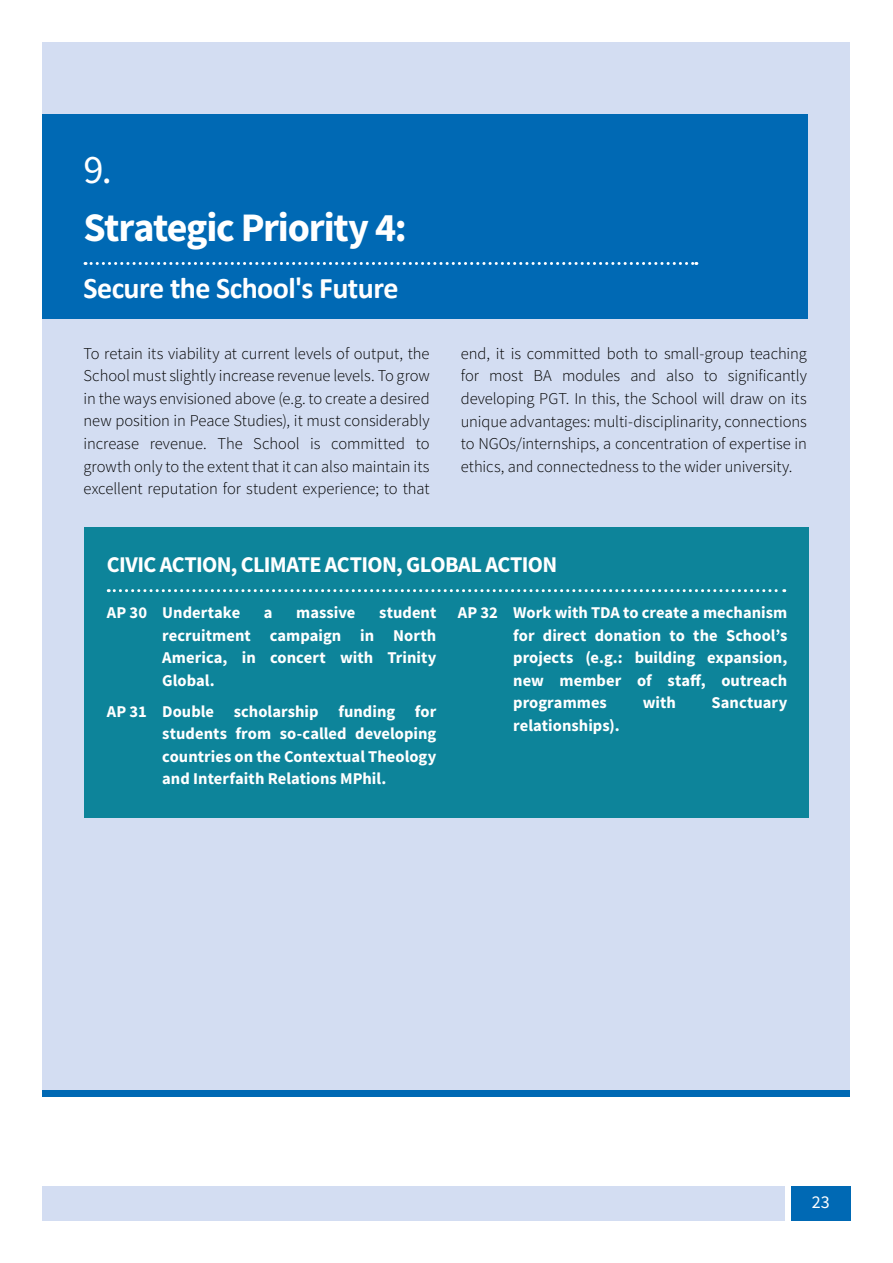
<style>
.page{position:relative;width:893px;height:1263px;background:#fff}
.page>*{position:absolute;margin:0;border:0;box-sizing:border-box;transform-origin:0 0}
.t1{font:700 40.5px "Source Sans Pro";letter-spacing:-.03em;color:#fff}
.t2{font:40.5px "Source Sans Pro";color:#fff}
.t3{font:700 30px "Calibri";letter-spacing:-.02em;color:#fff}
.t4{font:700 22.5px "Source Sans Pro";letter-spacing:-.03em;color:#fff}
.t5{font:18px "Source Sans Pro";color:#fff}
.t6{font:300 16.5px/22.5px "Source Sans Pro";color:#000;text-align:justify}
.t7{font:700 16.5px/22.5px "Source Sans Pro";letter-spacing:.005em;color:#fff;text-align:justify}
</style>
<div class="page">
<div style="left:43px;top:43px;width:807px;height:1054px;background:#d3ddf2"></div>
<div style="left:43px;top:1091px;width:807px;height:6px;background:#0069b4"></div>
<div style="left:791px;top:1186px;width:59px;height:34px;background:#0069b4"></div>
<div style="left:43px;top:1186px;width:741px;height:34px;background:#d3ddf2"></div>
<div style="left:43px;top:115px;width:765px;height:204px;background:#0069b4"></div>
<svg style="left:85px;top:262px;width:612px;height:3px"></svg>
<div style="left:84px;top:527px;width:725px;height:291px;background:#0d849a"></div>
<svg style="left:108px;top:589px;width:677px;height:3px"></svg>
<h1 class="t2" style="left:84px;top:144px;width:30px">9.</h1>
<h1 class="t1" style="left:84px;top:200px;width:325px">Strategic Priority 4:</h1>
<h2 class="t3" style="left:84px;top:267px;width:316px">Secure the School's Future</h2>
<p class="t6" style="left:84px;top:342px;width:348px">To retain its viability at current levels of output, the School must slightly increase revenue levels. To grow in the ways envisioned above (e.g. to create a desired new position in Peace Studies), it must considerably increase revenue. The School is committed to growth only to the extent that it can also maintain its excellent reputation for student experience; to that</p>
<p class="t6" style="left:461px;top:342px;width:348px">end, it is committed both to small-group teaching for most BA modules and also to significantly developing PGT. In this, the School will draw on its unique advantages: multi-disciplinarity, connections to NGOs/internships, a concentration of expertise in ethics, and connectedness to the wider university.</p>
<h3 class="t4" style="left:107px;top:549px;width:452px">CIVIC ACTION, CLIMATE ACTION, GLOBAL ACTION</h3>
<p class="t7" style="left:107px;top:601px;width:135px">AP 30 Undertake</p>
<p class="t7" style="left:264px;top:601px;width:10px">a</p>
<p class="t7" style="left:296px;top:601px;width:61px">massive</p>
<p class="t7" style="left:513px;top:601px;width:276px;text-indent:-56px">AP 32 Work with TDA to create a mechanism for direct donation to the School’s projects (e.g.: building expansion, new member of staff, outreach programmes</p>
<p class="t7" style="left:162px;top:601px;width:276px;text-indent:217px">student recruitment campaign in North America, in concert with Trinity Global.</p>
<p class="t7" style="left:162px;top:700px;width:276px;text-indent:-56px">AP 31 Double scholarship funding for students from so-called developing countries on the Contextual Theology and Interfaith Relations MPhil.</p>
<p class="t7" style="left:643px;top:691px;width:35px">with</p>
<p class="t7" style="left:712px;top:691px;width:77px">Sanctuary</p>
<p class="t7" style="left:513px;top:714px;width:108px">relationships).</p>
<p class="t5" style="left:812px;top:1191px;width:19px">23</p>
</div>
